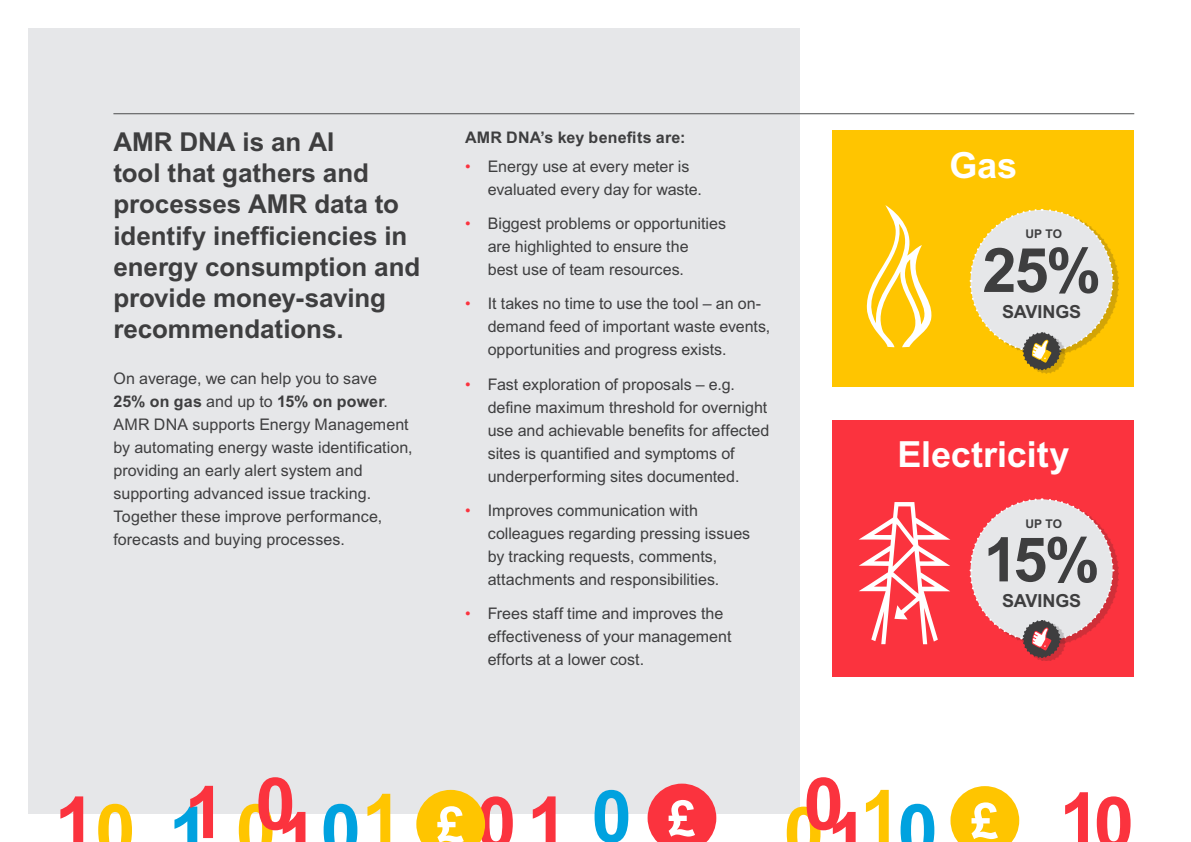
<style>
.page{position:relative;width:1191px;height:842px;background:#fff}
.page>*{position:absolute;margin:0;border:0;box-sizing:border-box;transform-origin:0 0}
.t1{font:700 61.6px "Arial";color:#3e3e3f}
.t2{font:700 36px "Arial";color:#fff}
.t3{font:700 26px/31.2px "Arial";letter-spacing:-.005em;color:#3e3e3f}
.t4{font:700 18px "Arial";letter-spacing:-.01em;color:#3e3e3f}
.t5{font:16px/23px "M Arial";color:#3e3e3f}
.t6{font:700 16px "Arial";letter-spacing:.015em;color:#3e3e3f}
.t7{font:700 12px "Arial";letter-spacing:.01em;color:#3e3e3f}
.s1{font-family:"Arial";font-weight:700}
.s2{color:#fb333e}
</style>
<div class="page">
<div style="left:28px;top:28px;width:771px;height:786px;background:#e6e7e9"></div>
<svg style="left:98px;top:804px;width:34px;height:38px"></svg>
<svg style="left:239px;top:777px;width:66px;height:65px"></svg>
<svg style="left:174px;top:786px;width:39px;height:56px"></svg>
<svg style="left:60px;top:796px;width:23px;height:46px"></svg>
<svg style="left:323px;top:804px;width:34px;height:38px"></svg>
<svg style="left:367px;top:794px;width:23px;height:48px"></svg>
<svg style="left:786px;top:777px;width:69px;height:65px"></svg>
<svg style="left:594px;top:790px;width:34px;height:52px"></svg>
<svg style="left:533px;top:796px;width:22px;height:46px"></svg>
<svg style="left:866px;top:790px;width:22px;height:52px"></svg>
<svg style="left:900px;top:804px;width:34px;height:38px"></svg>
<svg style="left:1065px;top:792px;width:23px;height:50px"></svg>
<svg style="left:1096px;top:796px;width:34px;height:46px"></svg>
<hr style="left:113px;top:113px;width:1021px;height:1px;background:#4b4c4d">
<svg style="left:950px;top:786px;width:69px;height:56px"></svg>
<svg style="left:416px;top:790px;width:97px;height:52px"></svg>
<svg style="left:647px;top:784px;width:69px;height:58px"></svg>
<div style="left:832px;top:420px;width:302px;height:257px;background:#fb333e"></div>
<svg style="left:859px;top:502px;width:91px;height:142px"></svg>
<div style="left:974px;top:501px;width:144px;height:144px;background:#231f20;opacity:.2"></div>
<div style="left:1027px;top:623px;width:38px;height:38px;background:#231f20;opacity:.2"></div>
<svg style="left:969px;top:498px;width:145px;height:161px"></svg>
<div style="left:832px;top:130px;width:302px;height:257px;background:#ffc500"></div>
<svg style="left:866px;top:205px;width:66px;height:142px"></svg>
<div style="left:974px;top:212px;width:144px;height:144px;background:#231f20;opacity:.2"></div>
<div style="left:1027px;top:335px;width:38px;height:38px;background:#231f20;opacity:.2"></div>
<svg style="left:969px;top:208px;width:145px;height:163px"></svg>
<p class="t3" style="left:113px;top:126px;width:308px">AMR DNA is an AI<br>tool that gathers and processes AMR data to identify inefficiencies in energy consumption and provide money-saving recommendations.</p>
<p class="t5" style="left:113px;top:367px;width:265px">On average, we can help you to save</p>
<p class="t5" style="left:113px;top:390px;width:301px"><span class="s1">25% on gas</span> and up to <span class="s1">15% on power</span>.<br>AMR DNA supports Energy Management by automating energy waste identification, providing an early alert system and supporting advanced issue tracking.<br>Together these improve performance, forecasts and buying processes.</p>
<p class="t6" style="left:465px;top:128px;width:222px">AMR DNA’s key benefits are:</p>
<p class="t5" style="left:488px;top:154px;width:216px;text-indent:-23px"><span class="s2">•</span> Energy use at every meter is evaluated every day for waste.</p>
<p class="t5" style="left:488px;top:212px;width:240px;text-indent:-23px"><span class="s2">•</span> Biggest problems or opportunities are highlighted to ensure the<br>best use of team resources.</p>
<p class="t5" style="left:488px;top:292px;width:284px;text-indent:-23px"><span class="s2">•</span> It takes no time to use the tool – an on&shy;demand feed of important waste events, opportunities and progress exists.</p>
<p class="t5" style="left:488px;top:373px;width:283px;text-indent:-23px"><span class="s2">•</span> Fast exploration of proposals – e.g. define maximum threshold for overnight use and achievable benefits for affected sites is quantified and symptoms of underperforming sites documented.</p>
<p class="t5" style="left:488px;top:499px;width:264px;text-indent:-23px"><span class="s2">•</span> Improves communication with colleagues regarding pressing issues by tracking requests, comments, attachments and responsibilities.</p>
<p class="t5" style="left:488px;top:602px;width:245px;text-indent:-23px"><span class="s2">•</span> Frees staff time and improves the effectiveness of your management efforts at a lower cost.</p>
<p class="t2" style="left:949px;top:145px;width:69px">Gas</p>
<p class="t7" style="left:1025px;top:227px;width:38px">UP TO</p>
<p class="t1" style="left:982px;top:234px;width:120px">25%</p>
<p class="t4" style="left:1002px;top:301px;width:81px">SAVINGS</p>
<p class="t2" style="left:897px;top:433px;width:173px">Electricity</p>
<p class="t7" style="left:1025px;top:516px;width:38px">UP TO</p>
<p class="t1" style="left:983px;top:524px;width:117px">15%</p>
<p class="t4" style="left:1002px;top:590px;width:81px">SAVINGS</p>
</div>
